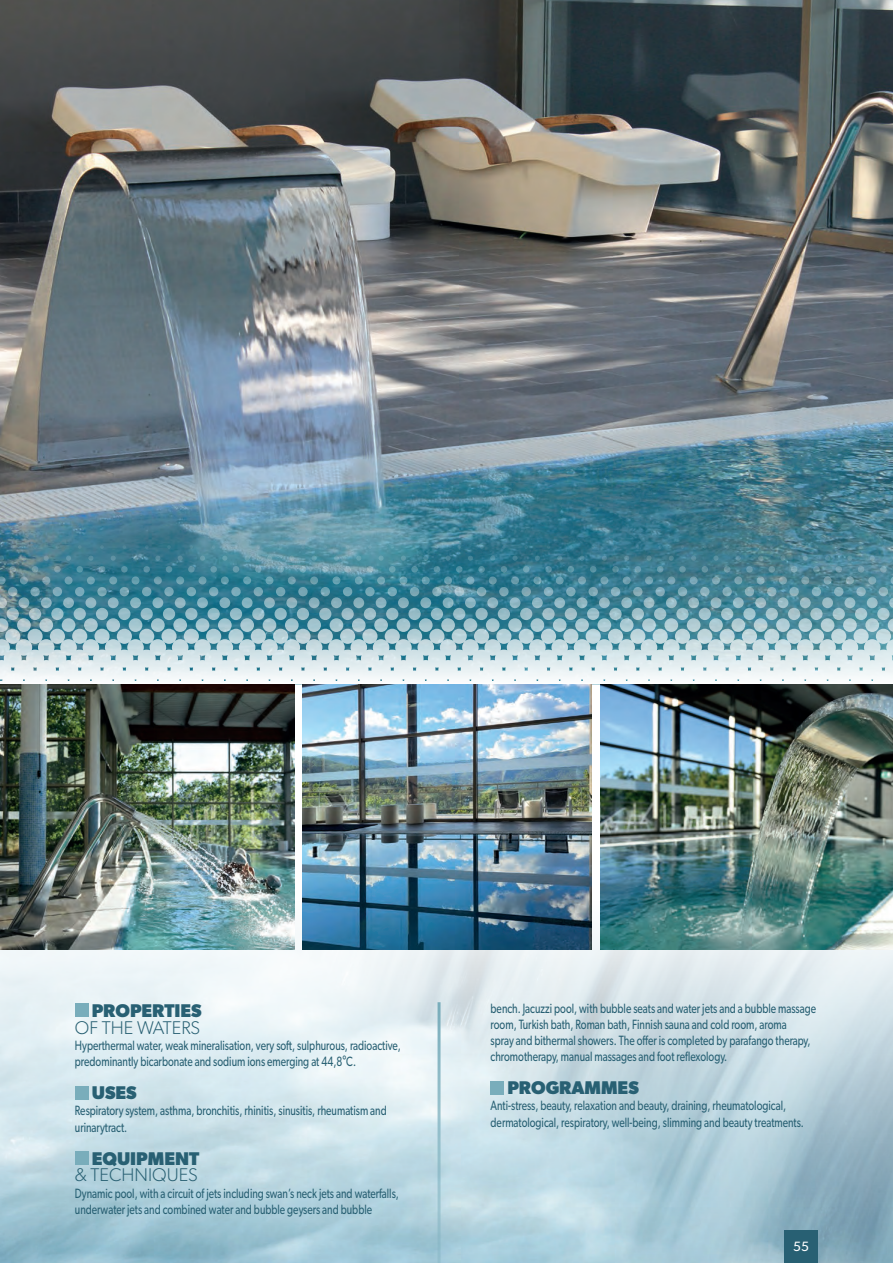
<style>
.page{position:relative;width:893px;height:1263px;background:#fff}
.page>*{position:absolute;margin:0;border:0;box-sizing:border-box;transform-origin:0 0}
.t1{font:700 18.45px "Gibson";color:#286073}
.t2{font:300 18.45px "Gibson";color:#286073}
.t3{font:13.5px/16.2px "Gibson";color:#286073;scale:.75 1}
.t4{font:13.5px "Gibson";color:#fff}
</style>
<div class="page">
<img style="left:0;top:901px;width:893px;height:362px">
<img style="left:0;top:0;width:893px;height:535px">
<svg style="left:0;top:535px;width:893px;height:150px;background:#7ba8b5"></svg>
<div style="left:75px;top:1004px;width:13px;height:13px;background:#79adbb"></div>
<div style="left:75px;top:1086px;width:13px;height:13px;background:#79adbb"></div>
<div style="left:75px;top:1152px;width:13px;height:13px;background:#79adbb"></div>
<div style="left:491px;top:1081px;width:13px;height:13px;background:#79adbb"></div>
<img style="left:303px;top:685px;width:289px;height:264px">
<img style="left:0;top:685px;width:294px;height:264px">
<hr style="left:438px;top:1002px;width:3px;height:261px;background:#79adbb">
<img style="left:600px;top:685px;width:293px;height:264px">
<div style="left:784px;top:1230px;width:34px;height:33px;background:#286073"></div>
<h1 class="t1" style="left:92px;top:1000px;width:112px">PROPERTIES</h1>
<h1 class="t2" style="left:75px;top:1016px;width:127px">OF THE WATERS</h1>
<p class="t3" style="left:75px;top:1037px;width:436px">Hyperthermal water, weak mineralisation, very soft, sulphurous, radioactive, predominantly bicarbonate and sodium ions emerging at 44,8ºC.</p>
<h1 class="t1" style="left:92px;top:1082px;width:47px">USES</h1>
<p class="t3" style="left:75px;top:1102px;width:417px">Respiratory system, asthma, bronchitis, rhinitis, sinusitis, rheumatism and urinarytract.</p>
<h1 class="t1" style="left:92px;top:1147px;width:109px">EQUIPMENT</h1>
<h1 class="t2" style="left:75px;top:1164px;width:124px">&amp; TECHNIQUES</h1>
<p class="t3" style="left:75px;top:1185px;width:433px">Dynamic pool, with a circuit of jets including swan’s neck jets and waterfalls, underwater jets and combined water and bubble geysers and bubble</p>
<p class="t3" style="left:491px;top:1000px;width:435px">bench. Jacuzzi pool, with bubble seats and water jets and a bubble massage room, Turkish bath, Roman bath, Finnish sauna and cold room, aroma<br>spray and bithermal showers. The offer is completed by parafango therapy, chromotherapy, manual massages and foot reflexology.</p>
<h1 class="t1" style="left:507px;top:1077px;width:133px">PROGRAMMES</h1>
<p class="t3" style="left:491px;top:1097px;width:419px">Anti-stress, beauty, relaxation and beauty, draining, rheumatological, dermatological, respiratory, well-being, slimming and beauty treatments.</p>
<p class="t4" style="left:793px;top:1238px;width:17px">55</p>
</div>
